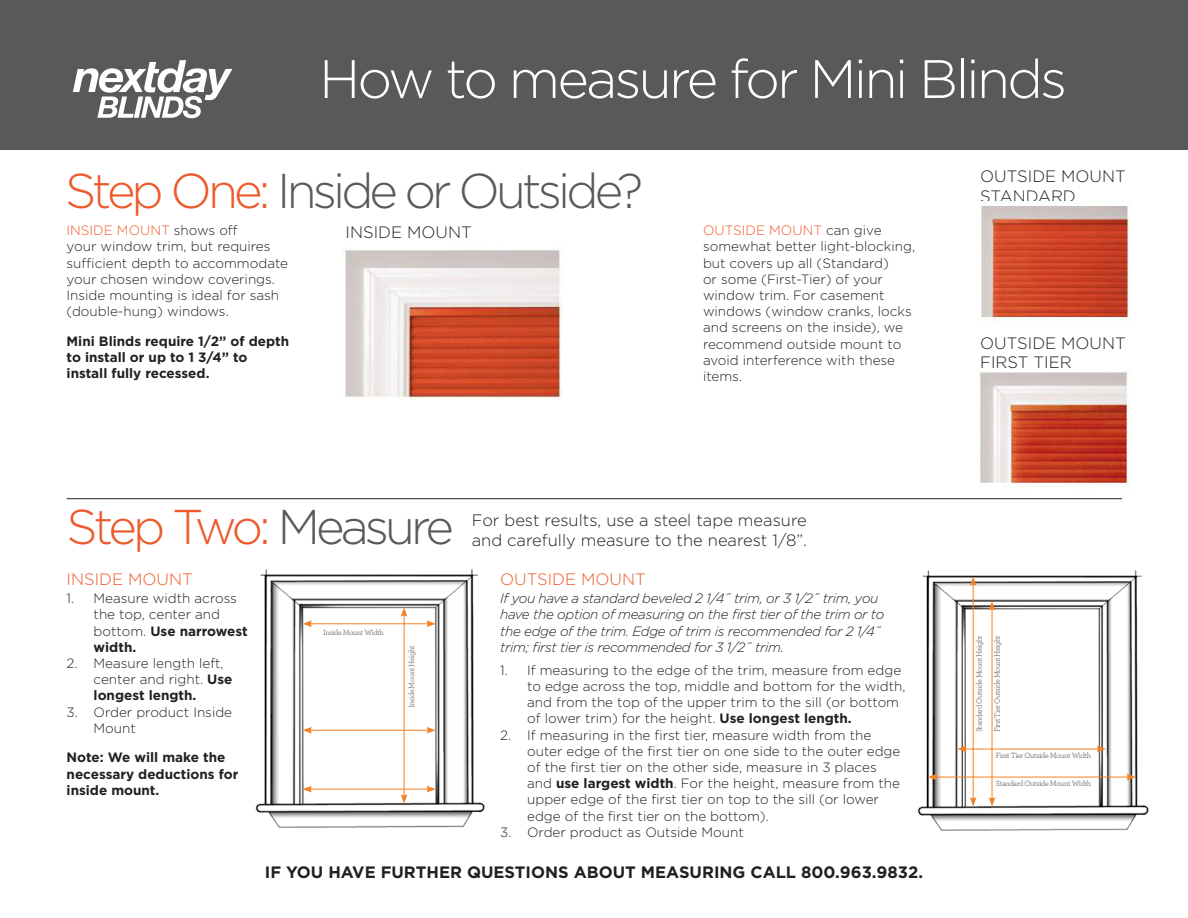
<style>
.page{position:relative;width:1188px;height:918px;background:#fff}
.page>*{position:absolute;margin:0;border:0;box-sizing:border-box;transform-origin:0 0}
.t1{font:300 54px "Gotham";letter-spacing:-.05em;color:#fff}
.t2{font:300 48.75px "Gotham";letter-spacing:-.08em;color:#58595b}
.t3{font:300 48.75px "Gotham";letter-spacing:-.08em;color:#ee592a}
.t4{font:300 16.5px/19.8px "Gotham";color:#231f20}
.t5{font:700 16.5px "Gotham";color:#231f20}
.t6{font:300 16.5px "Gotham";color:#ee592a}
.t7{font:300 13.5px/16.2px "Gotham";color:#231f20}
.t8{font:italic 300 13.5px/16.2px "Gotham";letter-spacing:-.025em;color:#231f20}
.t9{font:700 13.5px/16.2px "Gotham";color:#231f20}
.t10{font:7.95px "Archer";letter-spacing:-.05em;color:#58595b}
.t11{font:7.8px "Archer";letter-spacing:-.05em;color:#58595b}
.s1{color:#ee592a}
.s2{color:#58595b}
.s3{font-weight:700}
</style>
<div class="page">
<img style="left:917px;top:570px;width:232px;height:261px">
<hr style="left:935px;top:777px;width:194px;height:1px;background:#f58125">
<svg style="left:1127px;top:774px;width:9px;height:6px"></svg>
<svg style="left:928px;top:774px;width:9px;height:6px"></svg>
<hr style="left:964px;top:749px;width:135px;height:1px;background:#f58125">
<svg style="left:1097px;top:746px;width:9px;height:6px"></svg>
<svg style="left:957px;top:746px;width:10px;height:6px"></svg>
<hr style="left:973px;top:583px;width:1px;height:216px;background:#f58125">
<svg style="left:970px;top:577px;width:7px;height:9px"></svg>
<svg style="left:970px;top:797px;width:7px;height:9px"></svg>
<hr style="left:992px;top:608px;width:1px;height:191px;background:#f58125">
<svg style="left:989px;top:601px;width:6px;height:10px"></svg>
<svg style="left:989px;top:797px;width:6px;height:9px"></svg>
<img style="left:255px;top:569px;width:230px;height:259px">
<hr style="left:404px;top:614px;width:1px;height:183px;background:#f58125">
<svg style="left:401px;top:607px;width:7px;height:10px"></svg>
<svg style="left:401px;top:794px;width:7px;height:10px"></svg>
<hr style="left:310px;top:730px;width:119px;height:1px;background:#f58125">
<svg style="left:426px;top:727px;width:10px;height:7px"></svg>
<svg style="left:303px;top:727px;width:9px;height:7px"></svg>
<hr style="left:310px;top:789px;width:119px;height:1px;background:#f58125">
<svg style="left:426px;top:786px;width:10px;height:7px"></svg>
<svg style="left:303px;top:786px;width:9px;height:7px"></svg>
<hr style="left:310px;top:623px;width:119px;height:1px;background:#f58125">
<svg style="left:426px;top:620px;width:10px;height:7px"></svg>
<svg style="left:303px;top:620px;width:9px;height:7px"></svg>
<img style="left:342px;top:249px;width:220px;height:150px">
<div style="left:0;top:0;width:1188px;height:150px;background:#58595b"></div>
<svg style="left:73px;top:60px;width:159px;height:58px"></svg>
<img style="left:981px;top:206px;width:148px;height:115px">
<img style="left:977px;top:371px;width:152px;height:118px">
<hr style="left:67px;top:498px;width:1055px;height:1px;background:#231f20">
<h1 class="t1" style="left:319px;top:45px;width:749px">How to measure for Mini Blinds</h1>
<h2 class="t2" style="left:65px;top:159px;width:580px"><span class="s1">Step One:</span> Inside or Outside?</h2>
<p class="t7" style="left:67px;top:222px;width:223px"><span class="s1">INSIDE MOUNT</span> shows off<br>your window trim, but requires sufficient depth to accommodate your chosen window coverings.<br>Inside mounting is ideal for sash (double‑hung) windows.</p>
<p class="t9" style="left:67px;top:333px;width:224px">Mini Blinds require 1/2” of depth to install or up to 1 3/4” to install fully recessed.</p>
<p class="t4" style="left:346px;top:221px;width:128px">INSIDE MOUNT</p>
<p class="t7" style="left:703px;top:222px;width:214px"><span class="s1">OUTSIDE MOUNT</span> can give somewhat better light‑blocking, but covers up all (Standard)<br>or some (First‑Tier) of your window trim. For casement windows (window cranks, locks and screens on the inside), we recommend outside mount to avoid interference with these items.</p>
<h2 class="t3" style="left:67px;top:496px;width:389px">Step Two: <span class="s2">Measure</span></h2>
<p class="t6" style="left:67px;top:569px;width:128px">INSIDE MOUNT</p>
<p class="t7" style="left:94px;top:590px;width:156px;text-indent:-27px">1. Measure width across the top, center and bottom. <span class="s3">Use narrowest width.</span></p>
<p class="t7" style="left:94px;top:655px;width:140px;text-indent:-27px">2. Measure length left, center and right. <span class="s3">Use longest length.</span></p>
<p class="t7" style="left:94px;top:703px;width:140px;text-indent:-27px">3. Order product Inside<br>Mount</p>
<p class="t9" style="left:67px;top:750px;width:173px">Note: We will make the necessary deductions for inside mount.</p>
<p class="t11" style="left:323px;top:627px;width:62px">Inside Mount Width</p>
<p class="t11" style="left:406px;top:708px;width:64px;rotate:-90deg">Inside Mount Height</p>
<p class="t4" style="left:472px;top:510px;width:337px">For best results, use a steel tape measure and carefully measure to the nearest 1/8”.</p>
<p class="t6" style="left:500px;top:569px;width:147px">OUTSIDE MOUNT</p>
<p class="t8" style="left:500px;top:590px;width:386px">If you have a standard beveled 2 1/4˝ trim, or 3 1/2˝ trim, you have the option of measuring on the first tier of the trim or to the edge of the trim. Edge of trim is recommended for 2 1/4˝ trim; first tier is recommended for 3 1/2˝ trim.</p>
<p class="t7" style="left:527px;top:661px;width:380px;text-indent:-27px">1. If measuring to the edge of the trim, measure from edge to edge across the top, middle and bottom for the width, and from the top of the upper trim to the sill (or bottom of lower trim) for the height. <span class="s3">Use longest length.</span></p>
<p class="t7" style="left:527px;top:726px;width:375px;text-indent:-27px">2. If measuring in the first tier, measure width from the outer edge of the first tier on one side to the outer edge of the first tier on the other side, measure in 3 places and <span class="s3">use largest width</span>. For the height, measure from the upper edge of the first tier on top to the sill (or lower edge of the first tier on the bottom).</p>
<p class="t7" style="left:500px;top:823px;width:245px">3. Order product as Outside Mount</p>
<p class="t5" style="left:265px;top:861px;width:660px">IF YOU HAVE FURTHER QUESTIONS ABOUT MEASURING CALL 800.963.9832.</p>
<p class="t4" style="left:980px;top:166px;width:147px">OUTSIDE MOUNT<br>STANDARD</p>
<p class="t4" style="left:980px;top:332px;width:147px">OUTSIDE MOUNT<br>FIRST TIER</p>
<p class="t10" style="left:974px;top:732px;width:99px;rotate:-90deg">Standard Outside Mount Height</p>
<p class="t10" style="left:992px;top:732px;width:99px;rotate:-90deg">First Tier Outside Mount Height</p>
<p class="t10" style="left:996px;top:750px;width:97px">First Tier Outside Mount Width</p>
<p class="t10" style="left:996px;top:778px;width:97px">Standard Outside Mount Width</p>
</div>
